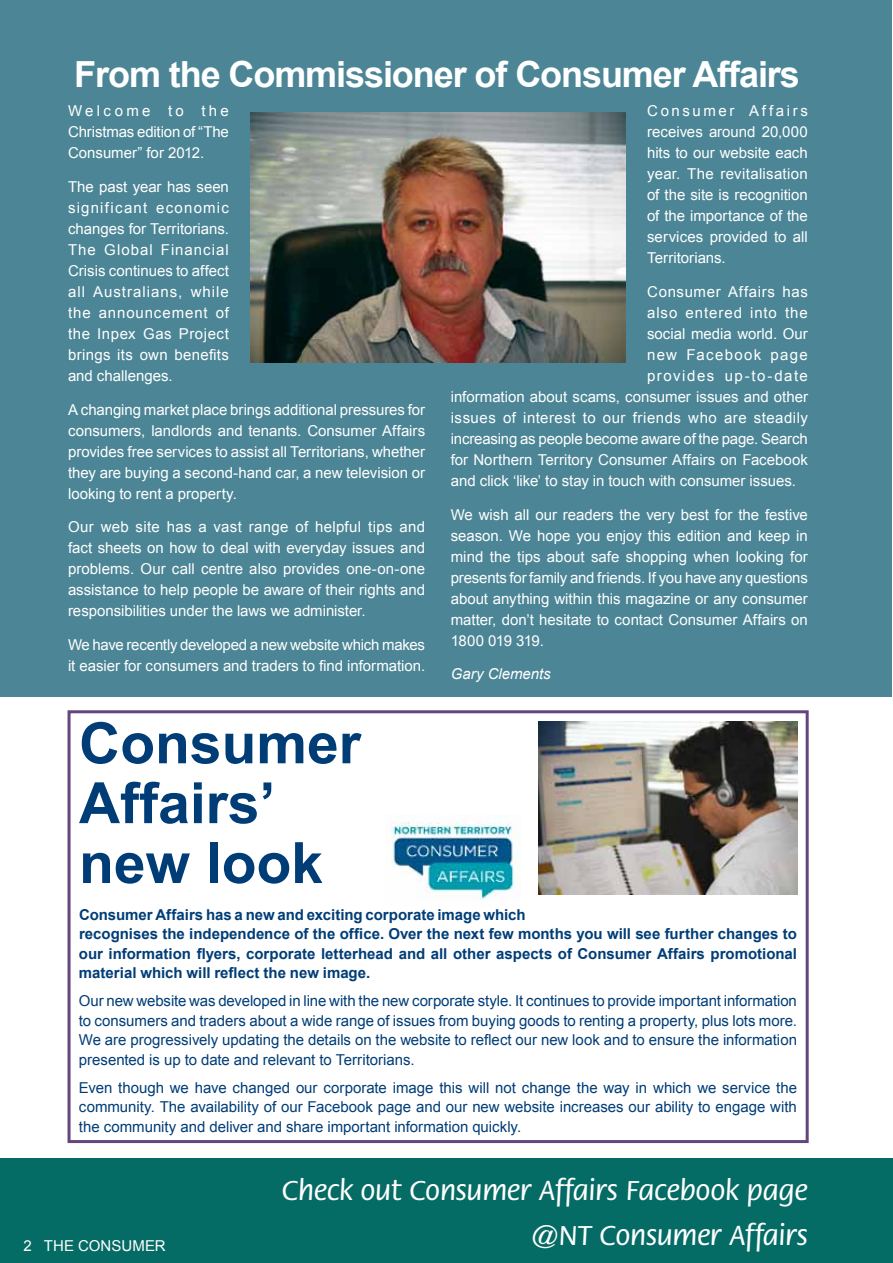
<style>
.page{position:relative;width:893px;height:1263px;background:#fff}
.page>*{position:absolute;margin:0;border:0;box-sizing:border-box;transform-origin:0 0}
.t1{font:700 57px/59.8px "Arial";color:#003d77}
.t2{font:700 36px "Arial";letter-spacing:-.03em;color:#fff}
.t3{font:500 30px/45px "Flora Std";letter-spacing:-.02em;color:#fff;text-align:right}
.t4{font:15px/21px "Arial";color:#fff;text-align:justify}
.t5{font:15px/19.5px "Arial";letter-spacing:-.005em;color:#003d77;text-align:justify}
.t6{font:700 15px/19.5px "Arial";color:#003d77}
.t7{font:15px "Arial";letter-spacing:.035em;color:#fff}
.t8{font:15px "Arial";letter-spacing:.045em;color:#fff}
.t9{font:15px "Arial";letter-spacing:.065em;color:#fff}
.t10{font:15px "Arial";letter-spacing:.1em;color:#fff}
.t11{font:15px "Arial";letter-spacing:.085em;color:#fff}
.t12{font:italic 15px "Arial";letter-spacing:-.005em;color:#fff}
</style>
<div class="page">
<div style="left:0;top:1159px;width:893px;height:104px;background:#056b65"></div>
<div style="left:0;top:0;width:892px;height:697px;background:#4c8696"></div>
<img style="left:250px;top:112px;width:376px;height:251px">
<div style="left:68px;top:710px;width:741px;height:433px;border:3px solid #64457d"></div>
<img style="left:538px;top:721px;width:260px;height:173px">
<img style="left:390px;top:815px;width:128px;height:85px">
<h2 class="t2" style="left:74px;top:54px;width:727px">From the Commissioner of Consumer Affairs</h2>
<p class="t4" style="left:68px;top:100px;width:162px">Welcome to the Christmas edition of “The Consumer” for 2012.</p>
<p class="t4" style="left:68px;top:176px;width:162px">The past year has seen significant economic changes for Territorians.<br>The Global Financial Crisis continues to affect all Australians, while the announcement of the Inpex Gas Project brings its own benefits and challenges.</p>
<p class="t4" style="left:68px;top:399px;width:359px">A changing market place brings additional pressures for consumers, landlords and tenants. Consumer Affairs provides free services to assist all Territorians, whether they are buying a second-hand car, a new television or looking to rent a property.</p>
<p class="t4" style="left:68px;top:517px;width:359px">Our web site has a vast range of helpful tips and fact sheets on how to deal with everyday issues and problems. Our call centre also provides one-on-one assistance to help people be aware of their rights and responsibilities under the laws we administer.</p>
<p class="t4" style="left:68px;top:634px;width:359px">We have recently developed a new website which makes it easier for consumers and traders to find information.</p>
<p class="t4" style="left:647px;top:100px;width:162px">Consumer Affairs receives around 20,000 hits to our website each year. The revitalisation of the site is recognition of the importance of the services provided to all Territorians.</p>
<p class="t8" style="left:647px;top:283px;width:162px">Consumer Affairs has</p>
<p class="t9" style="left:647px;top:304px;width:162px">also entered into the</p>
<p class="t4" style="left:647px;top:323px;width:162px">social media world. Our</p>
<p class="t11" style="left:647px;top:346px;width:162px">new Facebook page</p>
<p class="t10" style="left:647px;top:367px;width:162px">provides up-to-date</p>
<p class="t4" style="left:451px;top:386px;width:359px">information about scams, consumer issues and other</p>
<p class="t7" style="left:451px;top:409px;width:359px">issues of interest to our friends who are steadily</p>
<p class="t4" style="left:451px;top:428px;width:359px">increasing as people become aware of the page. Search</p>
<p class="t4" style="left:451px;top:449px;width:359px">for Northern Territory Consumer Affairs on Facebook</p>
<p class="t4" style="left:451px;top:470px;width:347px">and click ‘like’ to stay in touch with consumer issues.</p>
<p class="t4" style="left:451px;top:504px;width:359px">We wish all our readers the very best for the festive season. We hope you enjoy this edition and keep in mind the tips about safe shopping when looking for presents for family and friends. If you have any questions about anything within this magazine or any consumer matter, don’t hesitate to contact Consumer Affairs on 1800 019 319.</p>
<p class="t12" style="left:451px;top:666px;width:101px">Gary Clements</p>
<h1 class="t1" style="left:79px;top:713px;width:283px">Consumer<br>Affairs’ new look</h1>
<p class="t6" style="left:79px;top:904px;width:720px">Consumer Affairs has a new and exciting corporate image which<br>recognises the independence of the office. Over the next few months you will see further changes to our information flyers, corporate letterhead and all other aspects of Consumer Affairs promotional material which will reflect the new image.</p>
<p class="t5" style="left:79px;top:991px;width:720px">Our new website was developed in line with the new corporate style. It continues to provide important information to consumers and traders about a wide range of issues from buying goods to renting a property, plus lots more.<br>We are progressively updating the details on the website to reflect our new look and to ensure the information presented is up to date and relevant to Territorians.</p>
<p class="t5" style="left:79px;top:1077px;width:720px">Even though we have changed our corporate image this will not change the way in which we service the community. The availability of our Facebook page and our new website increases our ability to engage with the community and deliver and share important information quickly.</p>
<p class="t4" style="left:23px;top:1235px;width:144px">2 THE CONSUMER</p>
<h3 class="t3" style="left:282px;top:1168px;width:528px">Check out Consumer Affairs Facebook page @NT Consumer Affairs</h3>
</div>
